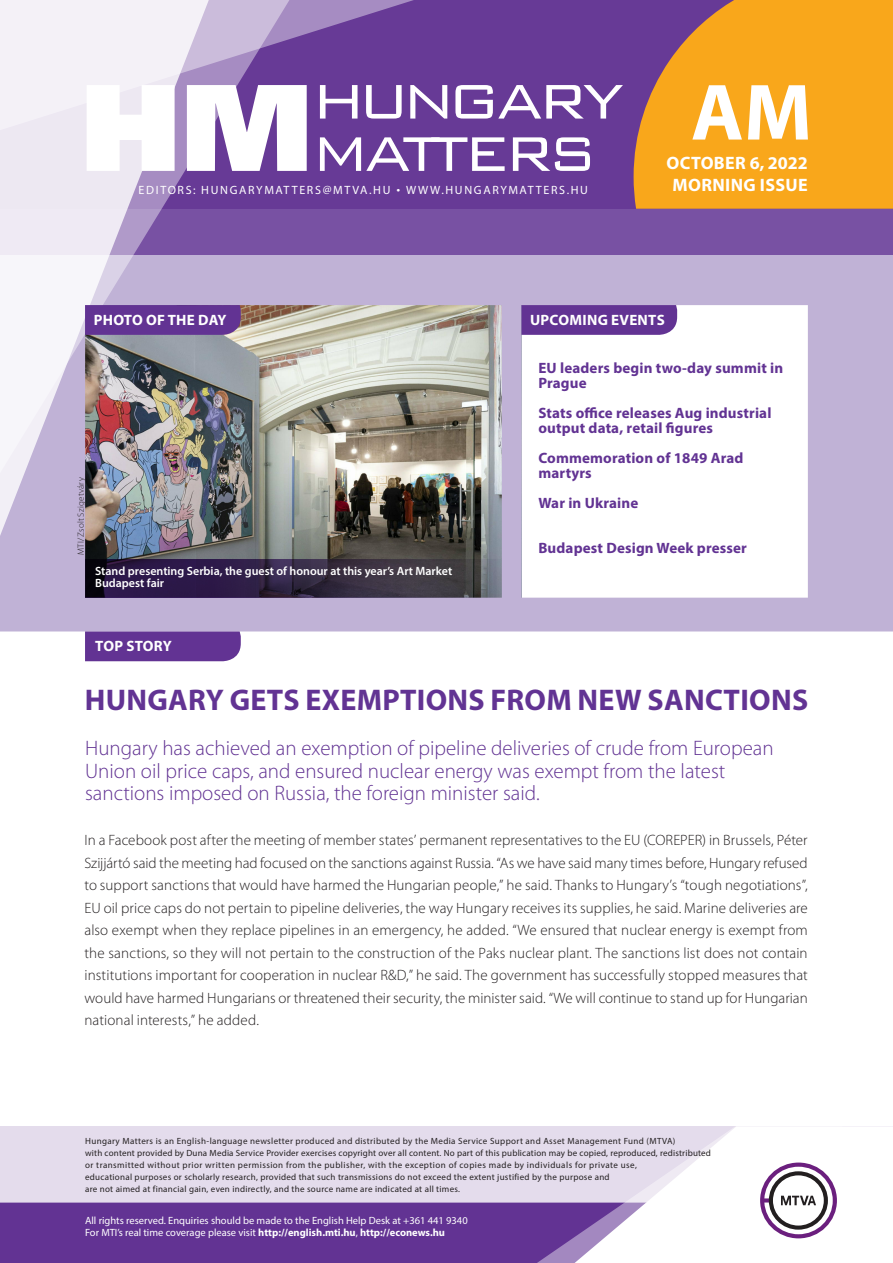
<style>
.page{position:relative;width:893px;height:1263px;background:#fff}
.page>*{position:absolute;margin:0;border:0;box-sizing:border-box;transform-origin:0 0}
.t1{font:700 80.55px "Myriad Pro";color:#fff}
._00_borito_cimsor{font:700 30px "Myriad Pro";letter-spacing:.01em;color:#623393}
._00_borito_alcimsor{font:300 21px/22.5px "Myriad Pro";color:#623393}
.t2{font:700 18px/22.5px "Myriad Pro";letter-spacing:.02em;color:#fff;text-align:center}
._03_kenyer_szöveg-1{font:300 15px/22.5px "Myriad Pro";letter-spacing:.005em;color:#231f20;text-align:justify}
._00_borito_cimsorkic{font:700 15px/15px "Myriad Pro";letter-spacing:.01em;color:#623393}
.t3{font:700 15px "Myriad Pro";letter-spacing:.02em;color:#fff}
._04_kepalairas{font:600 12px/12px "Myriad Pro";color:#fff}
.t4{font:12px "Myriad Pro";letter-spacing:.14em;color:#fff}
.t5{font:10.5px/12px "Myriad Pro";color:#fff}
.t6{font:9px/12px "Myriad Pro";letter-spacing:.03em;color:#231f20}
._03_kenyer_szöveg-1-2{font:300 9px "Myriad Pro";letter-spacing:.03em;color:#231f20}
.s1{font-family:"Geogrotesque"}
.s2{font-weight:700}
</style>
<div class="page">
<div style="left:0;top:1126px;width:893px;height:137px;background:#e4dcec"></div>
<div style="left:0;top:1202px;width:506px;height:61px;background:#623393"></div>
<svg style="left:506px;top:1202px;width:69px;height:61px;background:#6b3e99"></svg>
<svg style="left:575px;top:1126px;width:318px;height:137px"></svg>
<svg style="left:0;top:255px;width:893px;height:376px"></svg>
<div style="left:0;top:0;width:893px;height:255px;background:linear-gradient(to bottom,#633493,#72489e)"></div>
<svg style="left:634px;top:0;width:259px;height:209px;background:#ea9c26"></svg>
<img style="left:225px;top:221px;width:83px;height:287px">
<svg style="left:225px;top:0;width:257px;height:221px;background:#744c9f"></svg>
<img style="left:0;top:0;width:225px;height:610px">
<svg style="left:87px;top:85px;width:88px;height:86px"></svg>
<svg style="left:187px;top:85px;width:120px;height:86px"></svg>
<svg style="left:320px;top:85px;width:37px;height:34px"></svg>
<svg style="left:366px;top:85px;width:36px;height:34px"></svg>
<svg style="left:410px;top:85px;width:37px;height:34px"></svg>
<svg style="left:455px;top:85px;width:168px;height:34px"></svg>
<svg style="left:320px;top:137px;width:185px;height:34px"></svg>
<svg style="left:513px;top:137px;width:77px;height:34px"></svg>
<div style="left:85px;top:631px;width:156px;height:30px;background:#623393"></div>
<svg style="left:521px;top:305px;width:156px;height:30px;background:#653795"></svg>
<div style="left:85px;top:305px;width:156px;height:30px;background:#623393"></div>
<svg style="left:85px;top:559px;width:417px;height:39px;background:#352a45"></svg>
<p class="t4" style="left:139px;top:182px;width:451px">EDITORS: HUNGARYMATTERS@MTVA.HU <span class="s1">¬</span> WWW.HUNGARYMATTERS.HU</p>
<h1 class="t1" style="left:691px;top:60px;width:122px">AM</h1>
<p class="t2" style="left:666px;top:151px;width:143px">OCTOBER 6, 2022<br>MORNING ISSUE</p>
<p class="t3" style="left:94px;top:310px;width:134px">PHOTO OF THE DAY</p>
<p class="t3" style="left:530px;top:310px;width:136px">UPCOMING EVENTS</p>
<p class="_03_kenyer_szöveg-1-2" style="left:76px;top:555px;width:79px;rotate:-90deg">MTI/Zsolt Szigetváry</p>
<p class="_04_kepalairas" style="left:95px;top:564px;width:359px">Stand presenting Serbia, the guest of honour at this year’s Art Market<br>Budapest fair</p>
<p class="_00_borito_cimsorkic" style="left:538px;top:360px;width:246px">EU leaders begin two-day summit in<br>Prague</p>
<p class="_00_borito_cimsorkic" style="left:538px;top:405px;width:235px">Stats office releases Aug industrial output data, retail figures</p>
<p class="_00_borito_cimsorkic" style="left:538px;top:450px;width:207px">Commemoration of 1849 Arad martyrs</p>
<p class="_00_borito_cimsorkic" style="left:538px;top:495px;width:102px">War in Ukraine</p>
<p class="_00_borito_cimsorkic" style="left:538px;top:540px;width:210px">Budapest Design Week presser</p>
<p class="t3" style="left:95px;top:636px;width:78px">TOP STORY</p>
<p class="_00_borito_cimsor" style="left:85px;top:680px;width:725px">HUNGARY GETS EXEMPTIONS FROM NEW SANCTIONS</p>
<p class="_00_borito_alcimsor" style="left:85px;top:737px;width:690px">Hungary has achieved an exemption of pipeline deliveries of crude from European<br>Union oil price caps, and ensured nuclear energy was exempt from the latest sanctions imposed on Russia, the foreign minister said.</p>
<p class="_03_kenyer_szöveg-1" style="left:85px;top:829px;width:725px">In a Facebook post after the meeting of member states’ permanent representatives to the EU (COREPER) in Brussels, Péter Szijjártó said the meeting had focused on the sanctions against Russia. “As we have said many times before, Hungary refused to support sanctions that would have harmed the Hungarian people,” he said. Thanks to Hungary’s “tough negotiations”, EU oil price caps do not pertain to pipeline deliveries, the way Hungary receives its supplies, he said. Marine deliveries are also exempt when they replace pipelines in an emergency, he added. “We ensured that nuclear energy is exempt from the sanctions, so they will not pertain to the construction of the Paks nuclear plant. The sanctions list does not contain institutions important for cooperation in nuclear R&amp;D,” he said. The government has successfully stopped measures that would have harmed Hungarians or threatened their security, the minister said. “We will continue to stand up for Hungarian national interests,” he added.</p>
<p class="t6" style="left:85px;top:1134px;width:627px">Hungary Matters is an English-language newsletter produced and distributed by the Media Service Support and Asset Management Fund (MTVA)<br>with content provided by Duna Media Service Provider exercises copyright over all content. No part of this publication may be copied, reproduced, redistributed or transmitted without prior written permission from the publisher, with the exception of copies made by individuals for private use,<br>educational purposes or scholarly research, provided that such transmissions do not exceed the extent justified by the purpose and<br>are not aimed at financial gain, even indirectly, and the source name are indicated at all times.</p>
<p class="t5" style="left:85px;top:1214px;width:384px">All rights reserved. Enquiries should be made to the English Help Desk at +361 441 9340<br>For MTI’s real time coverage please visit <span class="s2">http://english.mti.hu</span>, <span class="s2">http://econews.hu</span></p>
</div>
